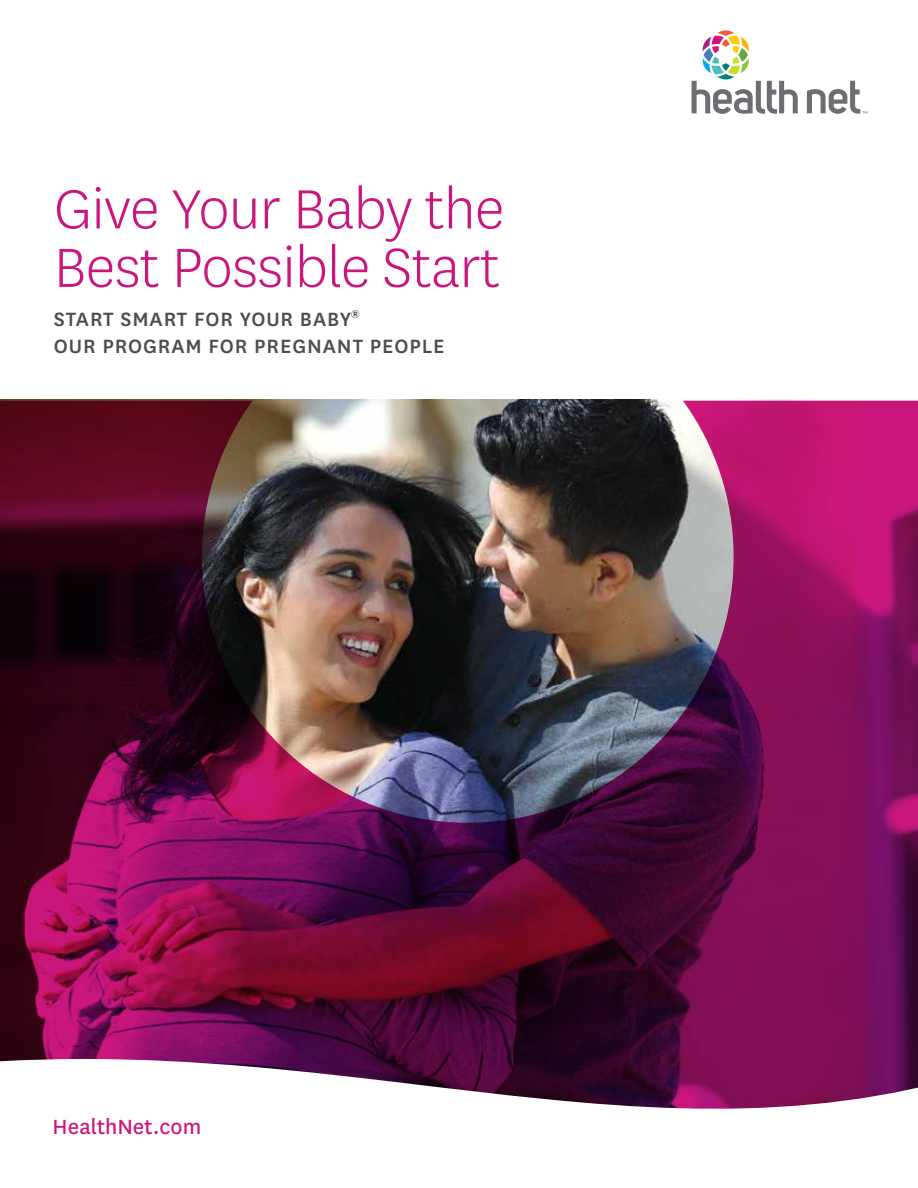
<style>
.page{position:relative;width:918px;height:1188px;background:#fff}
.page>*{position:absolute;margin:0;border:0;box-sizing:border-box;transform-origin:0 0}
.t1{font:300 64.5px/58.5px "Centene Sans";letter-spacing:-.01em;color:#cb177d}
.t2{font:24px "Centene Sans";color:#cb177d}
.t3{font:500 22.5px/27px "Centene Sans";letter-spacing:.04em;color:#4d4d4f}
</style>
<div class="page">
<svg style="left:692px;top:30px;width:106px;height:84px"></svg>
<svg style="left:807px;top:81px;width:60px;height:33px"></svg>
<img style="left:0;top:401px;width:918px;height:658px">
<svg style="left:0;top:1059px;width:918px;height:50px"></svg>
<h1 class="t1" style="left:54px;top:178px;width:452px">Give Your Baby the<br>Best Possible Start</h1>
<p class="t3" style="left:54px;top:304px;width:392px">START SMART FOR YOUR BABY<sup>®<br></sup>OUR PROGRAM FOR PREGNANT PEOPLE</p>
<p class="t2" style="left:53px;top:1111px;width:150px">HealthNet.com</p>
</div>
